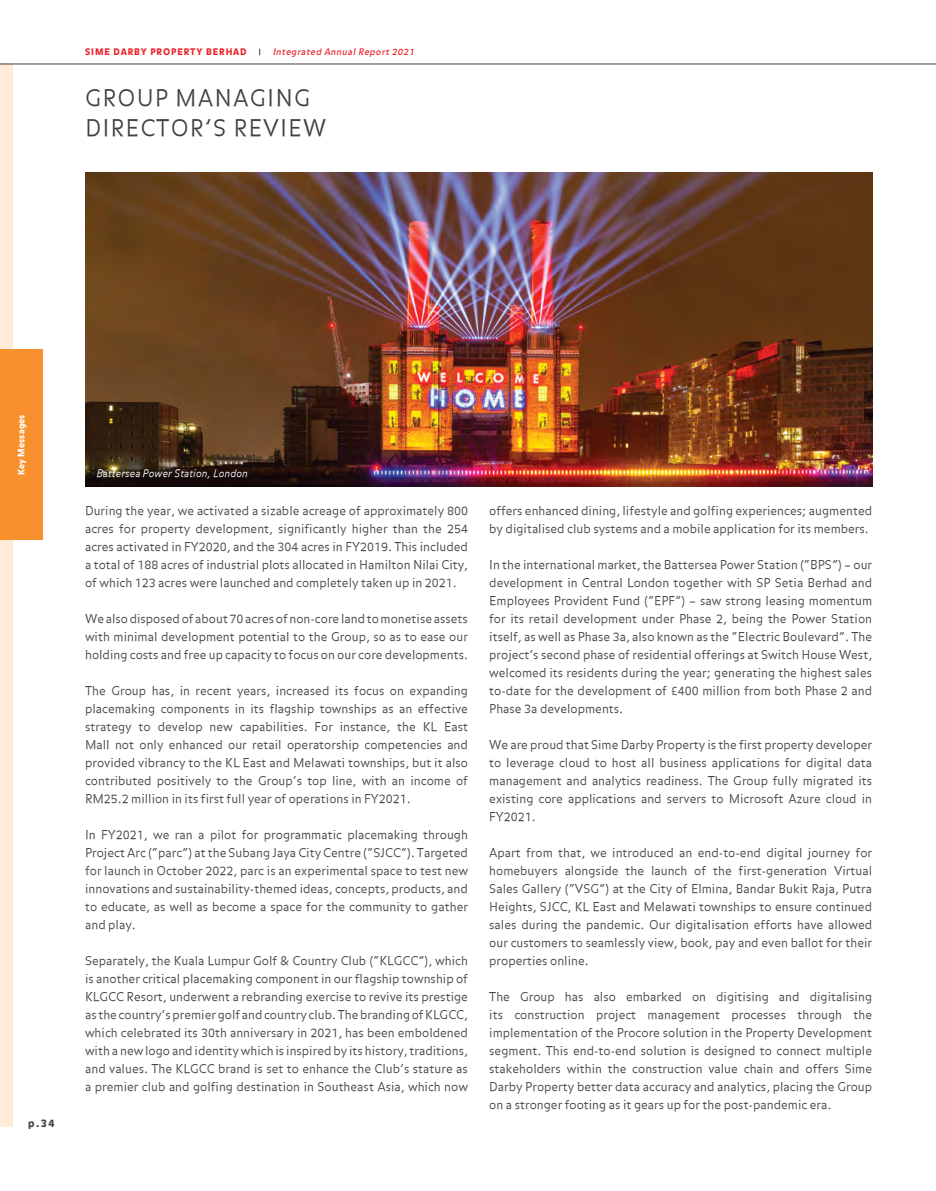
<style>
.page{position:relative;width:936px;height:1191px;background:#fff}
.page>*{position:absolute;margin:0;border:0;box-sizing:border-box;transform-origin:0 0}
.t1{font:22.5px/30px "Balance Light Roman";letter-spacing:.05em;color:#414042}
.t2{font:12px/18px "Balance Light Roman";color:#414042;text-align:justify}
.t3{font:italic 300 10.5px "Balance";color:#fff}
.t4{font:900 10.5px "Balance";color:#414042}
.t5{font:italic 9px "Balance";color:#ed1d24}
.t6{font:900 9px "Balance";letter-spacing:.1em;color:#ed1d24}
.t7{font:900 9px "Balance";letter-spacing:.02em;color:#fff}
</style>
<div class="page">
<div style="left:0;top:64px;width:13px;height:1063px;background:#ffebd7"></div>
<hr style="left:0;top:64px;width:935px;height:1px;background:#414042">
<div style="left:0;top:349px;width:43px;height:190px;background:#f7902d"></div>
<img style="left:85px;top:172px;width:787px;height:315px">
<p class="t6" style="left:85px;top:47px;width:163px">SIME DARBY PROPERTY BERHAD</p>
<p class="t5" style="left:273px;top:47px;width:145px">Integrated Annual Report 2021</p>
<h1 class="t1" style="left:85px;top:84px;width:242px">GROUP MANAGING<br>DIRECTOR’S REVIEW</h1>
<p class="t7" style="left:16px;top:475px;width:62px;rotate:-90deg">Key Messages</p>
<p class="t4" style="left:28px;top:1117px;width:28px">p.34</p>
<p class="t3" style="left:96px;top:467px;width:153px">Battersea Power Station, London</p>
<p class="t2" style="left:85px;top:502px;width:384px">During the year, we activated a sizable acreage of approximately 800 acres for property development, significantly higher than the 254 acres activated in FY2020, and the 304 acres in FY2019. This included a total of 188 acres of industrial plots allocated in Hamilton Nilai City, of which 123 acres were launched and completely taken up in 2021.</p>
<p class="t2" style="left:85px;top:610px;width:384px">We also disposed of about 70 acres of non-core land to monetise assets with minimal development potential to the Group, so as to ease our holding costs and free up capacity to focus on our core developments.</p>
<p class="t2" style="left:85px;top:682px;width:384px">The Group has, in recent years, increased its focus on expanding placemaking components in its flagship townships as an effective strategy to develop new capabilities. For instance, the KL East Mall not only enhanced our retail operatorship competencies and provided vibrancy to the KL East and Melawati townships, but it also contributed positively to the Group’s top line, with an income of RM25.2 million in its first full year of operations in FY2021.</p>
<p class="t2" style="left:85px;top:826px;width:384px">In FY2021, we ran a pilot for programmatic placemaking through Project Arc (“parc”) at the Subang Jaya City Centre (“SJCC”). Targeted for launch in October 2022, parc is an experimental space to test new innovations and sustainability-themed ideas, concepts, products, and to educate, as well as become a space for the community to gather and play.</p>
<p class="t2" style="left:85px;top:952px;width:384px">Separately, the Kuala Lumpur Golf &amp; Country Club (“KLGCC”), which is another critical placemaking component in our flagship township of KLGCC Resort, underwent a rebranding exercise to revive its prestige as the country’s premier golf and country club. The branding of KLGCC, which celebrated its 30th anniversary in 2021, has been emboldened with a new logo and identity which is inspired by its history, traditions, and values. The KLGCC brand is set to enhance the Club’s stature as a premier club and golfing destination in Southeast Asia, which now</p>
<p class="t2" style="left:489px;top:502px;width:384px">offers enhanced dining, lifestyle and golfing experiences; augmented by digitalised club systems and a mobile application for its members.</p>
<p class="t2" style="left:489px;top:556px;width:384px">In the international market, the Battersea Power Station (“BPS”) – our development in Central London together with SP Setia Berhad and Employees Provident Fund (“EPF”) – saw strong leasing momentum for its retail development under Phase 2, being the Power Station itself, as well as Phase 3a, also known as the “Electric Boulevard”. The project’s second phase of residential offerings at Switch House West, welcomed its residents during the year; generating the highest sales to-date for the development of £400 million from both Phase 2 and Phase 3a developments.</p>
<p class="t2" style="left:489px;top:736px;width:384px">We are proud that Sime Darby Property is the first property developer to leverage cloud to host all business applications for digital data management and analytics readiness. The Group fully migrated its existing core applications and servers to Microsoft Azure cloud in FY2021.</p>
<p class="t2" style="left:489px;top:844px;width:384px">Apart from that, we introduced an end-to-end digital journey for homebuyers alongside the launch of the first-generation Virtual Sales Gallery (“VSG”) at the City of Elmina, Bandar Bukit Raja, Putra Heights, SJCC, KL East and Melawati townships to ensure continued sales during the pandemic. Our digitalisation efforts have allowed our customers to seamlessly view, book, pay and even ballot for their properties online.</p>
<p class="t2" style="left:489px;top:988px;width:384px">The Group has also embarked on digitising and digitalising its construction project management processes through the implementation of the Procore solution in the Property Development segment. This end-to-end solution is designed to connect multiple stakeholders within the construction value chain and offers Sime Darby Property better data accuracy and analytics, placing the Group on a stronger footing as it gears up for the post-pandemic era.</p>
</div>
